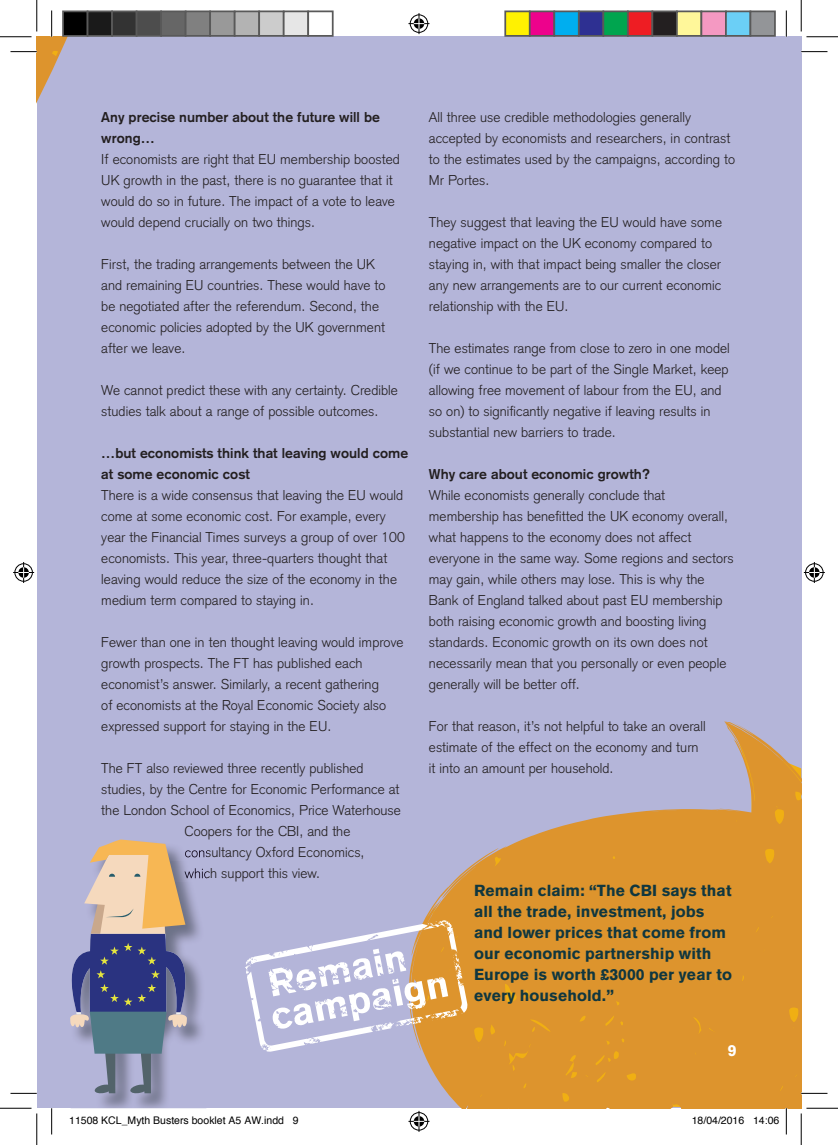
<style>
.page{position:relative;width:838px;height:1145px;background:#fff}
.page>*{position:absolute;margin:0;border:0;box-sizing:border-box;transform-origin:0 0}
.t1{font:900 15.75px/21px "Akzidenz Grotesk";letter-spacing:.005em;color:#10373f}
.t2{font:900 15.75px "Akzidenz Grotesk";color:#fff}
.t3{font:300 14px/21px "Akzidenz Grotesk";letter-spacing:.005em;color:#231f20}
.t4{font:700 14px/21px "Akzidenz Grotesk";letter-spacing:.005em;color:#231f20}
.t5{font:10.5px "Helvetica";color:#000}
</style>
<div class="page">
<div style="left:37px;top:37px;width:764px;height:1071px;background:#b4b5d9"></div>
<svg style="left:423px;top:721px;width:378px;height:387px;fill:#dd942d"></svg>
<svg style="left:245px;top:920px;width:223px;height:132px"></svg>
<img style="left:199px;top:850px;width:7px;height:8px">
<img style="left:198px;top:868px;width:8px;height:11px">
<svg style="left:70px;top:840px;width:128px;height:254px"></svg>
<svg style="left:801px;top:51px;width:26px;height:1px"></svg>
<svg style="left:10px;top:1093px;width:27px;height:1px"></svg>
<svg style="left:801px;top:1093px;width:26px;height:1px"></svg>
<svg style="left:10px;top:10px;width:58px;height:94px"></svg>
<svg style="left:51px;top:1108px;width:1px;height:26px"></svg>
<svg style="left:786px;top:10px;width:1px;height:27px"></svg>
<svg style="left:786px;top:1108px;width:1px;height:26px"></svg>
<hr style="left:0;top:36px;width:32px;height:2px;background:#fff">
<hr style="left:36px;top:0;width:2px;height:31px;background:#fff">
<hr style="left:0;top:36px;width:32px;height:1px;background:#000">
<hr style="left:806px;top:36px;width:31px;height:1px;background:#000">
<hr style="left:0;top:1108px;width:32px;height:1px;background:#000">
<hr style="left:806px;top:1108px;width:31px;height:1px;background:#000">
<hr style="left:36px;top:0;width:1px;height:31px;background:#000">
<hr style="left:36px;top:1113px;width:1px;height:32px;background:#000">
<hr style="left:800px;top:0;width:1px;height:31px;background:#000">
<hr style="left:800px;top:1113px;width:1px;height:32px;background:#000">
<svg style="left:408px;top:13px;width:21px;height:21px"></svg>
<svg style="left:408px;top:1111px;width:21px;height:21px"></svg>
<svg style="left:13px;top:562px;width:21px;height:21px"></svg>
<svg style="left:803px;top:562px;width:21px;height:21px"></svg>
<div style="left:63px;top:11px;width:25px;height:25px;background:#000"></div>
<div style="left:62px;top:10px;width:26px;height:27px;border:2px solid #595959"></div>
<div style="left:88px;top:11px;width:24px;height:25px;background:#1a1a1a"></div>
<div style="left:87px;top:10px;width:26px;height:27px;border:2px solid #595959"></div>
<div style="left:112px;top:11px;width:25px;height:25px;background:#333"></div>
<div style="left:111px;top:10px;width:26px;height:27px;border:2px solid #595959"></div>
<div style="left:137px;top:11px;width:24px;height:25px;background:#4d4d4d"></div>
<div style="left:136px;top:10px;width:26px;height:27px;border:2px solid #595959"></div>
<div style="left:161px;top:11px;width:25px;height:25px;background:#666"></div>
<div style="left:160px;top:10px;width:26px;height:27px;border:2px solid #595959"></div>
<div style="left:186px;top:11px;width:24px;height:25px;background:#808080"></div>
<div style="left:185px;top:10px;width:26px;height:27px;border:2px solid #595959"></div>
<div style="left:210px;top:11px;width:25px;height:25px;background:#999"></div>
<div style="left:209px;top:10px;width:26px;height:27px;border:2px solid #595959"></div>
<div style="left:235px;top:11px;width:24px;height:25px;background:#b3b3b3"></div>
<div style="left:234px;top:10px;width:26px;height:27px;border:2px solid #595959"></div>
<div style="left:259px;top:11px;width:25px;height:25px;background:#ccc"></div>
<div style="left:258px;top:10px;width:26px;height:27px;border:2px solid #595959"></div>
<div style="left:284px;top:11px;width:24px;height:25px;background:#e6e6e6"></div>
<div style="left:283px;top:10px;width:26px;height:27px;border:2px solid #595959"></div>
<div style="left:307px;top:10px;width:26px;height:27px;border:2px solid #595959"></div>
<div style="left:505px;top:11px;width:24px;height:25px;background:#fff101"></div>
<div style="left:504px;top:10px;width:26px;height:27px;border:2px solid #595959"></div>
<div style="left:529px;top:11px;width:25px;height:25px;background:#ed028c"></div>
<div style="left:529px;top:10px;width:26px;height:27px;border:2px solid #595959"></div>
<div style="left:554px;top:11px;width:24px;height:25px;background:#00aeef"></div>
<div style="left:553px;top:10px;width:26px;height:27px;border:2px solid #595959"></div>
<div style="left:578px;top:11px;width:25px;height:25px;background:#2e3092"></div>
<div style="left:578px;top:10px;width:26px;height:27px;border:2px solid #595959"></div>
<div style="left:603px;top:11px;width:24px;height:25px;background:#00a54f"></div>
<div style="left:602px;top:10px;width:26px;height:27px;border:2px solid #595959"></div>
<div style="left:627px;top:11px;width:25px;height:25px;background:#ee1d23"></div>
<div style="left:627px;top:10px;width:26px;height:27px;border:2px solid #595959"></div>
<div style="left:652px;top:11px;width:24px;height:25px;background:#231f20"></div>
<div style="left:651px;top:10px;width:26px;height:27px;border:2px solid #595959"></div>
<div style="left:676px;top:11px;width:25px;height:25px;background:#fff79a"></div>
<div style="left:676px;top:10px;width:26px;height:27px;border:2px solid #595959"></div>
<div style="left:701px;top:11px;width:24px;height:25px;background:#f499c2"></div>
<div style="left:700px;top:10px;width:26px;height:27px;border:2px solid #595959"></div>
<div style="left:725px;top:11px;width:25px;height:25px;background:#6bcff6"></div>
<div style="left:725px;top:10px;width:26px;height:27px;border:2px solid #595959"></div>
<div style="left:750px;top:11px;width:24px;height:25px;background:#939598"></div>
<div style="left:749px;top:10px;width:26px;height:27px;border:2px solid #595959"></div>
<p class="t4" style="left:101px;top:107px;width:280px">Any precise number about the future will be wrong…</p>
<p class="t3" style="left:101px;top:149px;width:300px">If economists are right that EU membership boosted UK growth in the past, there is no guarantee that it would do so in future. The impact of a vote to leave would depend crucially on two things.</p>
<p class="t3" style="left:101px;top:254px;width:286px">First, the trading arrangements between the UK and remaining EU countries. These would have to be negotiated after the referendum. Second, the economic policies adopted by the UK government after we leave.</p>
<p class="t3" style="left:101px;top:380px;width:298px">We cannot predict these with any certainty. Credible studies talk about a range of possible outcomes.</p>
<p class="t4" style="left:101px;top:443px;width:308px">…but economists think that leaving would come at some economic cost</p>
<p class="t3" style="left:101px;top:485px;width:305px">There is a wide consensus that leaving the EU would come at some economic cost. For example, every year the Financial Times surveys a group of over 100 economists. This year, three-quarters thought that leaving would reduce the size of the economy in the medium term compared to staying in.</p>
<p class="t3" style="left:101px;top:632px;width:304px">Fewer than one in ten thought leaving would improve growth prospects. The FT has published each economist’s answer. Similarly, a recent gathering<br>of economists at the Royal Economic Society also expressed support for staying in the EU.</p>
<p class="t3" style="left:101px;top:758px;width:264px">The FT also reviewed three recently published</p>
<p class="t3" style="left:101px;top:779px;width:299px">studies, by the Centre for Economic Performance at</p>
<p class="t3" style="left:101px;top:800px;width:301px">the London School of Economics, Price Waterhouse</p>
<p class="t3" style="left:184px;top:821px;width:167px">Coopers for the CBI, and the</p>
<p class="t3" style="left:184px;top:842px;width:181px">consultancy Oxford Economics,</p>
<p class="t3" style="left:184px;top:863px;width:137px">which support this view.</p>
<p class="t3" style="left:429px;top:107px;width:307px">All three use credible methodologies generally accepted by economists and researchers, in contrast to the estimates used by the campaigns, according to Mr Portes.</p>
<p class="t3" style="left:429px;top:212px;width:294px">They suggest that leaving the EU would have some negative impact on the UK economy compared to staying in, with that impact being smaller the closer any new arrangements are to our current economic relationship with the EU.</p>
<p class="t3" style="left:429px;top:338px;width:302px">The estimates range from close to zero in one model (if we continue to be part of the Single Market, keep allowing free movement of labour from the EU, and so on) to significantly negative if leaving results in substantial new barriers to trade.</p>
<p class="t4" style="left:429px;top:464px;width:223px">Why care about economic growth?</p>
<p class="t3" style="left:429px;top:485px;width:306px">While economists generally conclude that membership has benefitted the UK economy overall, what happens to the economy does not affect everyone in the same way. Some regions and sectors may gain, while others may lose. This is why the Bank of England talked about past EU membership both raising economic growth and boosting living standards. Economic growth on its own does not necessarily mean that you personally or even people generally will be better off.</p>
<p class="t3" style="left:429px;top:716px;width:278px">For that reason, it’s not helpful to take an overall estimate of the effect on the economy and turn it into an amount per household.</p>
<p class="t1" style="left:474px;top:879px;width:259px">Remain claim: “The CBI says that all the trade, investment, jobs and lower prices that come from our economic partnership with<br>Europe is worth £3000 per year to every household.”</p>
<p class="t2" style="left:727px;top:1041px;width:10px">9</p>
<p class="t5" style="left:69px;top:1112px;width:231px">11508 KCL_Myth Busters booklet A5 AW.indd 9</p>
<p class="t5" style="left:691px;top:1112px;width:89px">18/04/2016 14:06</p>
</div>
